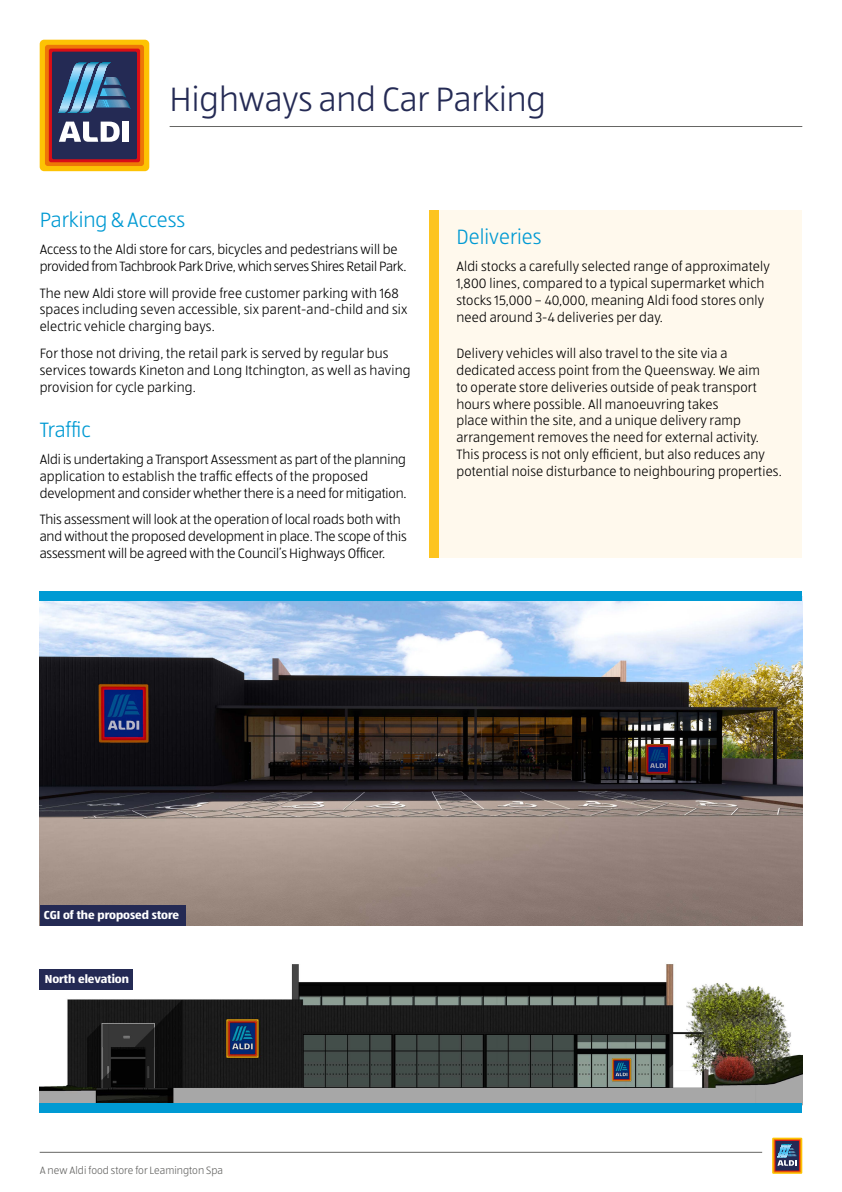
<style>
.page{position:relative;width:842px;height:1192px;background:#fff}
.page>*{position:absolute;margin:0;border:0;box-sizing:border-box;transform-origin:0 0}
.t1{font:35px "ALDISUED Light";color:#242a54}
.t2{font:21.5px "ALDISUED Light";color:#009ad3}
.t3{font:14px/16.8px "ALDISUED Light";letter-spacing:.01em;color:#000}
.t4{font:14px/16.8px "ALDISUED Light";letter-spacing:-.01em;color:#000}
.t5{font:14px/16.8px "ALDISUED Light";letter-spacing:-.02em;color:#000}
.t6{font:12px "ALDISUED Bold";color:#fff}
.t7{font:11px "ALDISUED Light";color:#656563}
</style>
<div class="page">
<img style="left:40px;top:601px;width:762px;height:325px">
<img style="left:40px;top:964px;width:762px;height:139px">
<div style="left:40px;top:591px;width:762px;height:10px;background:#009ad3"></div>
<div style="left:40px;top:1103px;width:762px;height:10px;background:#009ad3"></div>
<div style="left:40px;top:905px;width:145px;height:21px;background:#242a54"></div>
<div style="left:40px;top:969px;width:93px;height:21px;background:#242a54"></div>
<hr style="left:40px;top:1152px;width:722px;height:1px;background:#656563">
<div style="left:772px;top:1138px;width:30px;height:36px;background:#f7a404"></div>
<svg style="left:774px;top:1139px;width:27px;height:33px"></svg>
<div style="left:775px;top:1140px;width:25px;height:31px;background:#de2312"></div>
<div style="left:775px;top:1141px;width:24px;height:30px;background:#242a54"></div>
<svg style="left:777px;top:1144px;width:20px;height:22px"></svg>
<div style="left:40px;top:40px;width:109px;height:131px;background:#fdc304;border-radius:4px"></div>
<div style="left:45px;top:45px;width:99px;height:121px;background:linear-gradient(to right,#ee7606,#ee7606);border-radius:3px"></div>
<svg style="left:49px;top:49px;width:91px;height:113px"></svg>
<div style="left:52px;top:52px;width:85px;height:107px;background:#242a54;border-radius:2px"></div>
<div style="left:123px;top:122px;width:6px;height:20px;background:#fff"></div>
<svg style="left:59px;top:122px;width:61px;height:20px"></svg>
<hr style="left:68px;top:62px;width:31px;height:1px;background:#008fb7">
<hr style="left:80px;top:113px;width:31px;height:1px;background:#008bb4">
<hr style="left:80px;top:112px;width:31px;height:1px;background:#319bc1">
<hr style="left:80px;top:111px;width:31px;height:1px;background:#5cadd1">
<hr style="left:80px;top:110px;width:31px;height:1px;background:#7abdde">
<hr style="left:80px;top:109px;width:31px;height:1px;background:#98cfed">
<hr style="left:80px;top:108px;width:31px;height:1px;background:#abdbf5">
<hr style="left:80px;top:107px;width:31px;height:1px;background:#b6e1fa">
<hr style="left:80px;top:106px;width:31px;height:1px;background:#aedef9">
<hr style="left:80px;top:105px;width:31px;height:1px;background:#a7dcf8">
<hr style="left:80px;top:104px;width:31px;height:1px;background:#9ed8f7">
<hr style="left:80px;top:103px;width:31px;height:1px;background:#97d5f6">
<hr style="left:80px;top:102px;width:31px;height:1px;background:#8fd3f6">
<hr style="left:80px;top:101px;width:31px;height:1px;background:#86d1f5">
<hr style="left:80px;top:100px;width:31px;height:1px;background:#80cff5">
<hr style="left:80px;top:99px;width:31px;height:1px;background:#76cbf3">
<hr style="left:80px;top:98px;width:31px;height:1px;background:#6cc8f3">
<hr style="left:80px;top:97px;width:31px;height:1px;background:#64c6f2">
<hr style="left:80px;top:96px;width:31px;height:1px;background:#5ac4f1">
<hr style="left:80px;top:95px;width:31px;height:1px;background:#52c2f0">
<hr style="left:80px;top:94px;width:31px;height:1px;background:#4bc1f0">
<hr style="left:80px;top:93px;width:31px;height:1px;background:#48c1f0">
<svg style="left:87px;top:83px;width:9px;height:10px"></svg>
<hr style="left:80px;top:82px;width:31px;height:1px;background:#48c1f0">
<hr style="left:80px;top:81px;width:31px;height:1px;background:#50c2f0">
<hr style="left:80px;top:80px;width:31px;height:1px;background:#58c3f1">
<hr style="left:80px;top:79px;width:31px;height:1px;background:#60c5f1">
<hr style="left:80px;top:78px;width:31px;height:1px;background:#69c8f2">
<hr style="left:80px;top:77px;width:31px;height:1px;background:#71caf3">
<hr style="left:80px;top:76px;width:31px;height:1px;background:#7ccef4">
<hr style="left:80px;top:75px;width:31px;height:1px;background:#84d0f5">
<hr style="left:80px;top:74px;width:31px;height:1px;background:#8bd2f6">
<hr style="left:80px;top:73px;width:31px;height:1px;background:#93d5f6">
<hr style="left:80px;top:72px;width:31px;height:1px;background:#9bd7f7">
<hr style="left:80px;top:71px;width:31px;height:1px;background:#a3daf7">
<hr style="left:80px;top:70px;width:31px;height:1px;background:#addef9">
<hr style="left:80px;top:69px;width:31px;height:1px;background:#b5e0f9">
<hr style="left:80px;top:68px;width:31px;height:1px;background:#b0ddf7">
<hr style="left:80px;top:67px;width:31px;height:1px;background:#9bd1ee">
<hr style="left:80px;top:66px;width:31px;height:1px;background:#84c2e2">
<hr style="left:80px;top:65px;width:31px;height:1px;background:#69b3d6">
<hr style="left:80px;top:64px;width:31px;height:1px;background:#45a3c9">
<hr style="left:80px;top:63px;width:31px;height:1px;background:#0092b9">
<hr style="left:80px;top:62px;width:31px;height:1px;background:#008fb7">
<svg style="left:58px;top:93px;width:29px;height:21px"></svg>
<svg style="left:65px;top:83px;width:22px;height:10px"></svg>
<svg style="left:68px;top:63px;width:19px;height:20px"></svg>
<svg style="left:96px;top:77px;width:35px;height:32px"></svg>
<hr style="left:170px;top:126px;width:632px;height:1px;background:#656563">
<div style="left:439px;top:211px;width:363px;height:347px;background:#fff9ed"></div>
<div style="left:429px;top:211px;width:10px;height:347px;background:#fdc41f"></div>
<h1 class="t1" style="left:170px;top:79px;width:378px">Highways and Car Parking</h1>
<h2 class="t2" style="left:40px;top:208px;width:147px">Parking &amp; Access</h2>
<p class="t5" style="left:40px;top:241px;width:368px">Access to the Aldi store for cars, bicycles and pedestrians will be provided from Tachbrook Park Drive, which serves Shires Retail Park.</p>
<p class="t3" style="left:40px;top:284px;width:369px">The new Aldi store will provide free customer parking with 168 spaces including seven accessible, six parent-and-child and six electric vehicle charging bays.</p>
<p class="t3" style="left:40px;top:345px;width:372px">For those not driving, the retail park is served by regular bus services towards Kineton and Long Itchington, as well as having provision for cycle parking.</p>
<h2 class="t2" style="left:40px;top:417px;width:52px">Traffic</h2>
<p class="t4" style="left:40px;top:451px;width:368px">Aldi is undertaking a Transport Assessment as part of the planning application to establish the traffic effects of the proposed development and consider whether there is a need for mitigation.</p>
<p class="t4" style="left:40px;top:511px;width:368px">This assessment will look at the operation of local roads both with and without the proposed development in place. The scope of this assessment will be agreed with the Council’s Highways Officer.</p>
<h2 class="t2" style="left:456px;top:225px;width:87px">Deliveries</h2>
<p class="t3" style="left:456px;top:258px;width:315px">Aldi stocks a carefully selected range of approximately 1,800 lines, compared to a typical supermarket which stocks 15,000 – 40,000, meaning Aldi food stores only need around 3-4 deliveries per day.</p>
<p class="t3" style="left:456px;top:345px;width:327px">Delivery vehicles will also travel to the site via a dedicated access point from the Queensway. We aim<br>to operate store deliveries outside of peak transport hours where possible. All manoeuvring takes<br>place within the site, and a unique delivery ramp arrangement removes the need for external activity.<br>This process is not only efficient, but also reduces any potential noise disturbance to neighbouring properties.</p>
<p class="t6" style="left:44px;top:908px;width:137px">CGI of the proposed store</p>
<p class="t6" style="left:45px;top:972px;width:86px">North elevation</p>
<p class="t7" style="left:40px;top:1163px;width:185px">A new Aldi food store for Leamington Spa</p>
</div>
